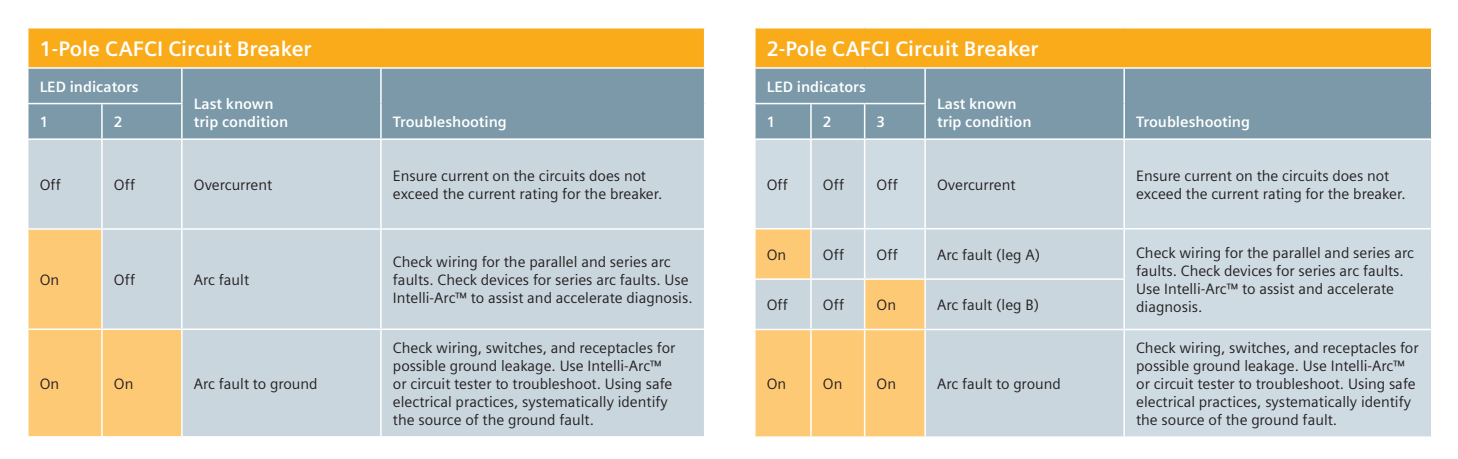
<style>
.page{position:relative;width:1458px;height:459px;background:#fff}
.page>*{position:absolute;margin:0;border:0;box-sizing:border-box;transform-origin:0 0}
.t1{font:700 21px "Siemens Sans OT";color:#fff}
.t2{font:15px/18px "Siemens Sans OT";color:#231f20}
.t3{font:700 15px "Siemens Sans OT";color:#fff}
</style>
<div class="page">
<div style="left:28px;top:28px;width:677px;height:40px;background:#faab1a"></div>
<div style="left:28px;top:69px;width:676px;height:69px;background:#7b99a9"></div>
<div style="left:28px;top:140px;width:676px;height:296px;background:#c9d6de"></div>
<svg style="left:28px;top:230px;width:153px;height:206px;background:#f0cc8f"></svg>
<hr style="left:704px;top:28px;width:1px;height:39px;background:#fff">
<hr style="left:27px;top:67px;width:75px;height:2px;background:#fff">
<hr style="left:102px;top:67px;width:80px;height:2px;background:#fff">
<hr style="left:182px;top:67px;width:199px;height:2px;background:#fff">
<hr style="left:181px;top:69px;width:2px;height:34px;background:#fff">
<hr style="left:381px;top:67px;width:324px;height:2px;background:#fff">
<hr style="left:380px;top:69px;width:2px;height:35px;background:#fff">
<hr style="left:27px;top:103px;width:75px;height:1px;background:#fff">
<hr style="left:102px;top:103px;width:81px;height:1px;background:#fff">
<hr style="left:101px;top:104px;width:2px;height:34px;background:#fff">
<hr style="left:181px;top:104px;width:2px;height:34px;background:#fff">
<hr style="left:380px;top:104px;width:2px;height:34px;background:#fff">
<hr style="left:101px;top:140px;width:2px;height:88px;background:#fff">
<hr style="left:181px;top:140px;width:2px;height:88px;background:#fff">
<hr style="left:380px;top:140px;width:2px;height:88px;background:#fff">
<hr style="left:27px;top:228px;width:75px;height:2px;background:#fff">
<hr style="left:102px;top:228px;width:80px;height:2px;background:#fff">
<hr style="left:101px;top:230px;width:2px;height:99px;background:#fff">
<hr style="left:182px;top:228px;width:199px;height:2px;background:#fff">
<hr style="left:181px;top:230px;width:2px;height:99px;background:#fff">
<hr style="left:381px;top:228px;width:324px;height:2px;background:#fff">
<hr style="left:380px;top:230px;width:2px;height:99px;background:#fff">
<hr style="left:27px;top:329px;width:75px;height:1px;background:#fff">
<hr style="left:102px;top:329px;width:80px;height:1px;background:#fff">
<hr style="left:101px;top:330px;width:2px;height:106px;background:#fff">
<hr style="left:182px;top:329px;width:199px;height:1px;background:#fff">
<hr style="left:181px;top:330px;width:2px;height:106px;background:#fff">
<hr style="left:381px;top:329px;width:324px;height:1px;background:#fff">
<hr style="left:380px;top:330px;width:2px;height:106px;background:#fff">
<div style="left:755px;top:28px;width:677px;height:40px;background:#faab1a"></div>
<div style="left:756px;top:69px;width:675px;height:69px;background:#7b99a9"></div>
<div style="left:1125px;top:140px;width:306px;height:296px;background:#cfdbe3"></div>
<div style="left:756px;top:140px;width:367px;height:296px;background:#c9d6de"></div>
<svg style="left:756px;top:229px;width:168px;height:207px;background:#edcd97"></svg>
<hr style="left:754px;top:28px;width:2px;height:39px;background:#fff">
<hr style="left:1431px;top:28px;width:1px;height:39px;background:#fff">
<hr style="left:754px;top:67px;width:57px;height:2px;background:#fff">
<hr style="left:811px;top:67px;width:54px;height:2px;background:#fff">
<hr style="left:865px;top:67px;width:60px;height:2px;background:#fff">
<hr style="left:925px;top:67px;width:199px;height:2px;background:#fff">
<hr style="left:924px;top:69px;width:2px;height:34px;background:#fff">
<hr style="left:1124px;top:67px;width:308px;height:2px;background:#fff">
<hr style="left:1123px;top:69px;width:2px;height:35px;background:#fff">
<hr style="left:754px;top:103px;width:57px;height:1px;background:#fff">
<hr style="left:811px;top:103px;width:54px;height:1px;background:#fff">
<hr style="left:810px;top:104px;width:2px;height:34px;background:#fff">
<hr style="left:865px;top:103px;width:61px;height:1px;background:#fff">
<hr style="left:864px;top:104px;width:1px;height:34px;background:#fff">
<hr style="left:924px;top:104px;width:2px;height:34px;background:#fff">
<hr style="left:1123px;top:104px;width:2px;height:34px;background:#fff">
<hr style="left:810px;top:140px;width:2px;height:88px;background:#fff">
<hr style="left:864px;top:140px;width:1px;height:88px;background:#fff">
<hr style="left:924px;top:140px;width:2px;height:88px;background:#fff">
<hr style="left:754px;top:228px;width:57px;height:1px;background:#fff">
<hr style="left:811px;top:228px;width:54px;height:1px;background:#fff">
<hr style="left:810px;top:229px;width:2px;height:49px;background:#fff">
<hr style="left:865px;top:228px;width:60px;height:1px;background:#fff">
<hr style="left:864px;top:229px;width:1px;height:49px;background:#fff">
<hr style="left:925px;top:228px;width:199px;height:1px;background:#fff">
<hr style="left:924px;top:229px;width:2px;height:49px;background:#fff">
<hr style="left:1124px;top:228px;width:308px;height:1px;background:#fff">
<hr style="left:754px;top:278px;width:57px;height:2px;background:#fff">
<hr style="left:811px;top:278px;width:54px;height:2px;background:#fff">
<hr style="left:810px;top:280px;width:2px;height:49px;background:#fff">
<hr style="left:865px;top:278px;width:60px;height:2px;background:#fff">
<hr style="left:864px;top:280px;width:1px;height:49px;background:#fff">
<hr style="left:925px;top:278px;width:200px;height:2px;background:#fff">
<hr style="left:924px;top:280px;width:2px;height:49px;background:#fff">
<hr style="left:754px;top:329px;width:57px;height:1px;background:#fff">
<hr style="left:811px;top:329px;width:54px;height:1px;background:#fff">
<hr style="left:810px;top:330px;width:2px;height:106px;background:#fff">
<hr style="left:865px;top:329px;width:60px;height:1px;background:#fff">
<hr style="left:864px;top:330px;width:1px;height:106px;background:#fff">
<hr style="left:925px;top:329px;width:199px;height:1px;background:#fff">
<hr style="left:924px;top:330px;width:2px;height:106px;background:#fff">
<hr style="left:1124px;top:329px;width:308px;height:1px;background:#fff">
<p class="t1" style="left:40px;top:37px;width:273px">1-Pole CAFCI Circuit Breaker</p>
<p class="t3" style="left:40px;top:78px;width:101px">LED indicators</p>
<p class="t3" style="left:194px;top:95px;width:81px">Last known</p>
<p class="t3" style="left:40px;top:113px;width:10px">1</p>
<p class="t3" style="left:114px;top:113px;width:10px">2</p>
<p class="t3" style="left:194px;top:113px;width:96px">trip condition</p>
<p class="t3" style="left:393px;top:113px;width:115px">Troubleshooting</p>
<p class="t2" style="left:40px;top:176px;width:23px">Off</p>
<p class="t2" style="left:114px;top:176px;width:23px">Off</p>
<p class="t2" style="left:194px;top:176px;width:80px">Overcurrent</p>
<p class="t2" style="left:393px;top:167px;width:271px">Ensure current on the circuits does not exceed the current rating for the breaker.</p>
<p class="t2" style="left:40px;top:271px;width:21px">On</p>
<p class="t2" style="left:114px;top:271px;width:23px">Off</p>
<p class="t2" style="left:194px;top:271px;width:57px">Arc fault</p>
<p class="t2" style="left:40px;top:375px;width:21px">On</p>
<p class="t2" style="left:114px;top:375px;width:21px">On</p>
<p class="t2" style="left:194px;top:375px;width:125px">Arc fault to ground</p>
<p class="t2" style="left:393px;top:253px;width:301px">Check wiring for the parallel and series arc faults. Check devices for series arc faults. Use<br>Intelli-Arc™ to assist and accelerate diagnosis.</p>
<p class="t2" style="left:393px;top:339px;width:284px">Check wiring, switches, and receptacles for possible ground leakage. Use Intelli-Arc™ or circuit tester to troubleshoot. Using safe electrical practices, systematically identify the source of the ground fault.</p>
<p class="t1" style="left:767px;top:37px;width:273px">2-Pole CAFCI Circuit Breaker</p>
<p class="t3" style="left:767px;top:78px;width:101px">LED indicators</p>
<p class="t3" style="left:937px;top:95px;width:81px">Last known</p>
<p class="t3" style="left:767px;top:113px;width:10px">1</p>
<p class="t3" style="left:823px;top:113px;width:10px">2</p>
<p class="t3" style="left:877px;top:113px;width:10px">3</p>
<p class="t3" style="left:937px;top:113px;width:96px">trip condition</p>
<p class="t3" style="left:1136px;top:113px;width:115px">Troubleshooting</p>
<p class="t2" style="left:767px;top:176px;width:23px">Off</p>
<p class="t2" style="left:823px;top:176px;width:23px">Off</p>
<p class="t2" style="left:877px;top:176px;width:23px">Off</p>
<p class="t2" style="left:937px;top:176px;width:80px">Overcurrent</p>
<p class="t2" style="left:1136px;top:167px;width:271px">Ensure current on the circuits does not exceed the current rating for the breaker.</p>
<p class="t2" style="left:767px;top:246px;width:21px">On</p>
<p class="t2" style="left:823px;top:246px;width:23px">Off</p>
<p class="t2" style="left:877px;top:246px;width:23px">Off</p>
<p class="t2" style="left:937px;top:246px;width:105px">Arc fault (leg A)</p>
<p class="t2" style="left:1136px;top:244px;width:279px">Check wiring for the parallel and series arc faults. Check devices for series arc faults.<br>Use Intelli-Arc™ to assist and accelerate</p>
<p class="t2" style="left:767px;top:296px;width:23px">Off</p>
<p class="t2" style="left:823px;top:296px;width:23px">Off</p>
<p class="t2" style="left:877px;top:296px;width:21px">On</p>
<p class="t2" style="left:937px;top:296px;width:103px">Arc fault (leg B)</p>
<p class="t2" style="left:1136px;top:298px;width:68px">diagnosis.</p>
<p class="t2" style="left:767px;top:375px;width:21px">On</p>
<p class="t2" style="left:823px;top:375px;width:21px">On</p>
<p class="t2" style="left:877px;top:375px;width:21px">On</p>
<p class="t2" style="left:937px;top:375px;width:125px">Arc fault to ground</p>
<p class="t2" style="left:1136px;top:339px;width:284px">Check wiring, switches, and receptacles for possible ground leakage. Use Intelli-Arc™ or circuit tester to troubleshoot. Using safe electrical practices, systematically identify the source of the ground fault.</p>
</div>
